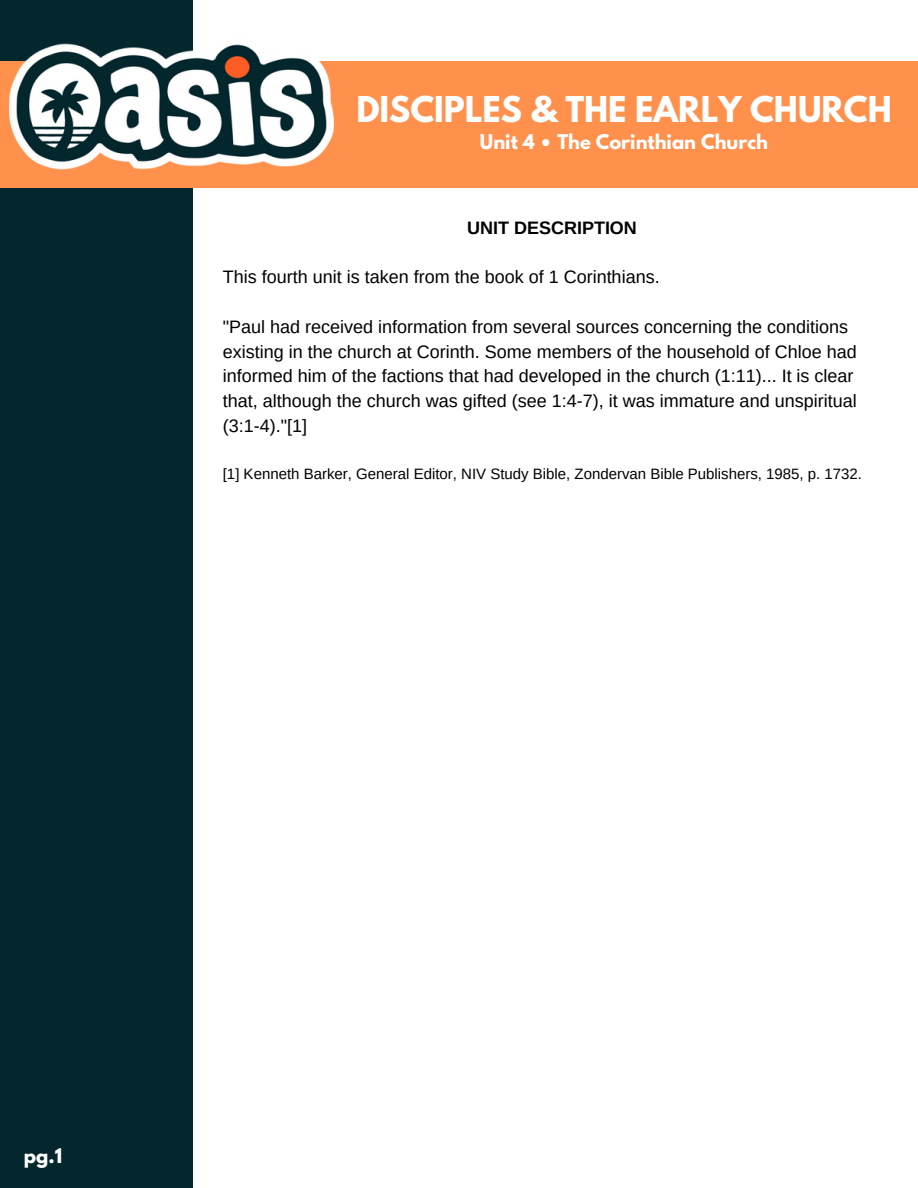
<style>
.page{position:relative;width:918px;height:1188px;background:#fff}
.page>*{position:absolute;margin:0;border:0;box-sizing:border-box;transform-origin:0 0}
.t1{font:700 31.5px "League Spartan";color:#fff}
.t2{font:18px/24.8px "Arimo";color:#000}
.t3{font:700 18px "League Spartan";color:#fff}
.t4{font:700 18px "Arimo";color:#000}
.t5{font:15px "Arimo";color:#000}
</style>
<div class="page">
<div style="left:0;top:0;width:193px;height:1188px;background:#03272d"></div>
<div style="left:0;top:62px;width:918px;height:126px;background:#ff914d"></div>
<img style="left:7px;top:43px;width:330px;height:126px">
<p class="t1" style="left:356px;top:94px;width:537px">DISCIPLES &amp; THE EARLY CHURCH</p>
<h1 class="t3" style="left:480px;top:133px;width:290px">Unit 4 • The Corinthian Church</h1>
<h3 class="t4" style="left:467px;top:218px;width:171px">UNIT DESCRIPTION</h3>
<h2 class="t2" style="left:223px;top:265px;width:438px">This fourth unit is taken from the book of 1 Corinthians.</h2>
<h4 class="t2" style="left:223px;top:314px;width:635px">"Paul had received information from several sources concerning the conditions existing in the church at Corinth. Some members of the household of Chloe had informed him of the factions that had developed in the church (1:11)... It is clear that, although the church was gifted (see 1:4-7), it was immature and unspiritual (3:1-4)."[1]</h4>
<h4 class="t5" style="left:223px;top:466px;width:641px">[1] Kenneth Barker, General Editor, NIV Study Bible, Zondervan Bible Publishers, 1985, p. 1732.</h4>
<p class="t3" style="left:24px;top:1146px;width:40px">pg.1</p>
</div>
